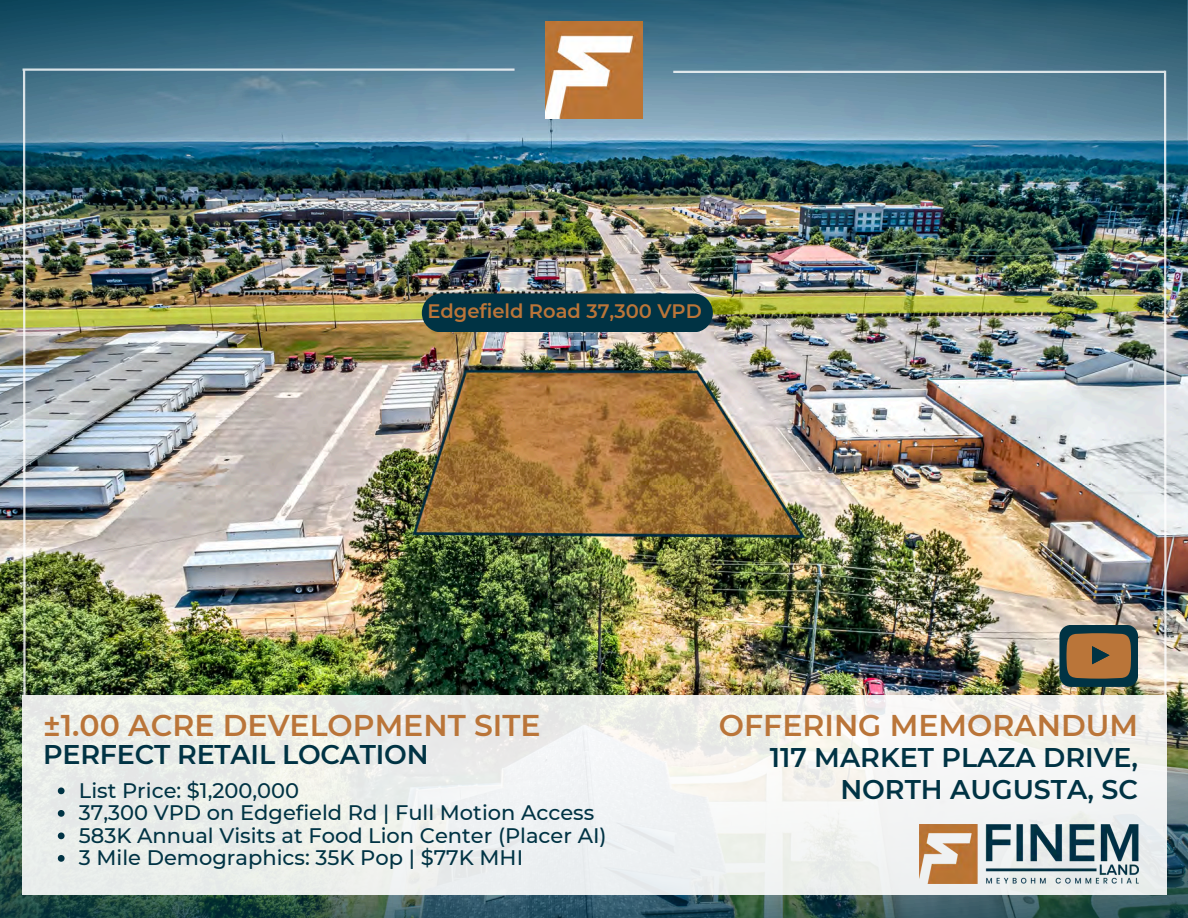
<style>
.page{position:relative;width:1188px;height:918px;background:#fff}
.page>*{position:absolute;margin:0;border:0;box-sizing:border-box;transform-origin:0 0}
.t1{font:600 30px "Montserrat";color:#ba7539}
.t2{font:600 27px "Montserrat";color:#034}
.t3{font:500 21px "Montserrat";color:#034}
.t4{font:600 19.5px "Montserrat";color:#ba7539}
</style>
<div class="page">
<img style="left:0;top:354px;width:1188px;height:206px">
<img style="left:0;top:560px;width:1188px;height:358px">
<img style="left:0;top:0;width:1188px;height:354px">
<hr style="left:1164px;top:71px;width:3px;height:626px;background:#fff">
<hr style="left:673px;top:71px;width:492px;height:2px;background:#fff">
<img style="left:546px;top:21px;width:97px;height:97px">
<hr style="left:23px;top:70px;width:3px;height:626px;background:#fff">
<hr style="left:23px;top:68px;width:492px;height:3px;background:#fff">
<div style="left:23px;top:696px;width:1144px;height:199px;background:#eef1ed"></div>
<img style="left:920px;top:825px;width:218px;height:58px">
<svg style="left:1059px;top:625px;width:79px;height:62px;background:#685940"></svg>
<div style="left:422px;top:293px;width:291px;height:39px;background:#034;border-radius:19px"></div>
<svg style="left:58px;top:788px;width:7px;height:6px"></svg>
<svg style="left:58px;top:810px;width:7px;height:7px"></svg>
<svg style="left:58px;top:833px;width:7px;height:6px"></svg>
<svg style="left:58px;top:855px;width:7px;height:7px"></svg>
<p class="t4" style="left:428px;top:299px;width:276px">Edgefield Road 37,300 VPD</p>
<p class="t1" style="left:43px;top:707px;width:499px">±1.00 ACRE DEVELOPMENT SITE</p>
<p class="t2" style="left:43px;top:738px;width:387px">PERFECT RETAIL LOCATION</p>
<h2 class="t1" style="left:719px;top:707px;width:421px">OFFERING MEMORANDUM</h2>
<h2 class="t2" style="left:770px;top:741px;width:370px">117 MARKET PLAZA DRIVE,</h2>
<p class="t3" style="left:79px;top:777px;width:222px">List Price: $1,200,000</p>
<h2 class="t2" style="left:840px;top:773px;width:299px">NORTH AUGUSTA, SC</h2>
<p class="t3" style="left:79px;top:800px;width:517px">37,300 VPD on Edgefield Rd | Full Motion Access</p>
<p class="t3" style="left:79px;top:822px;width:529px">583K Annual Visits at Food Lion Center (Placer AI)</p>
<p class="t3" style="left:79px;top:845px;width:446px">3 Mile Demographics: 35K Pop | $77K MHI</p>
</div>
